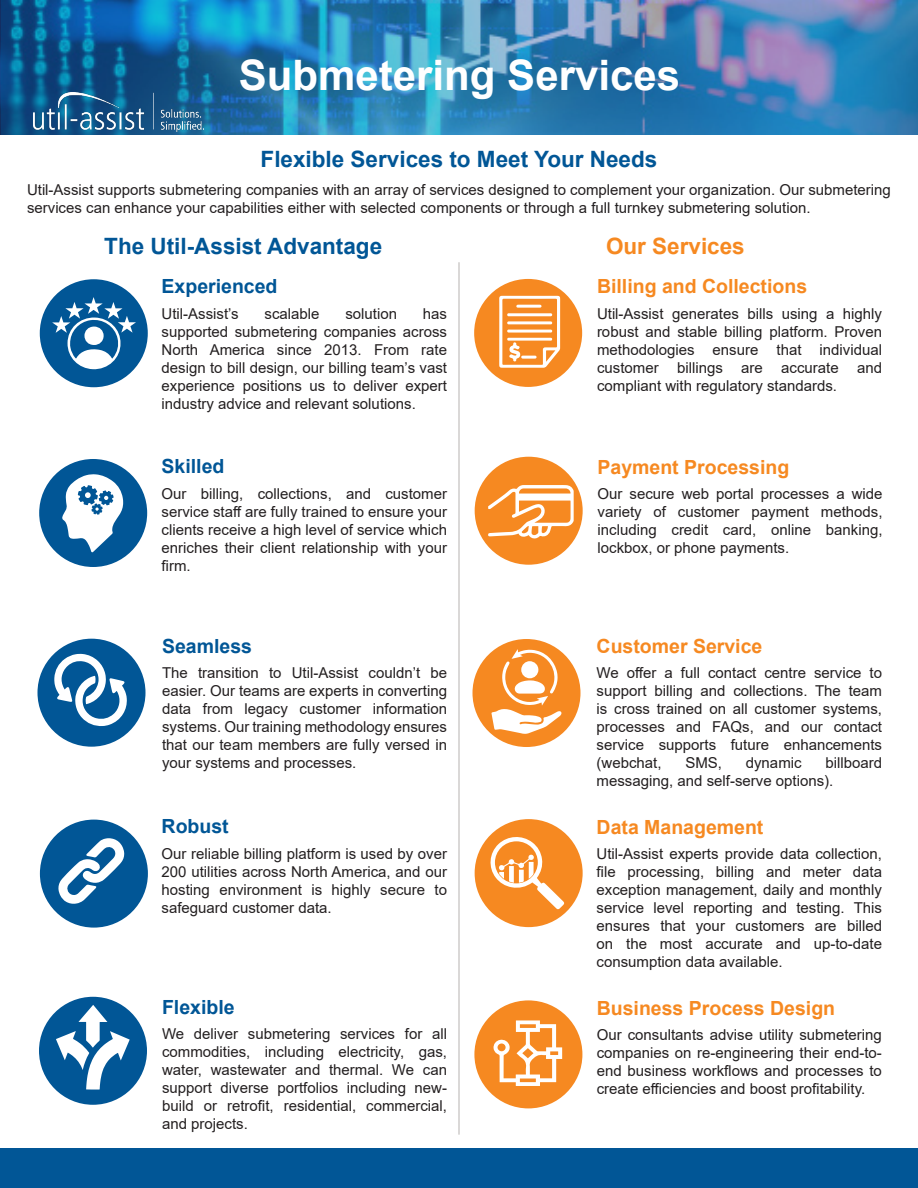
<style>
.page{position:relative;width:918px;height:1188px;background:#fff}
.page>*{position:absolute;margin:0;border:0;box-sizing:border-box;transform-origin:0 0}
.t1{font:700 42px "Arial";color:#fff}
.t2{font:700 22.5px "Arial";color:#015696}
.t3{font:700 22.5px "Arial";color:#f68921}
.t4{font:700 19.5px "Arial";color:#f68921}
.t5{font:700 19.5px "Arial";color:#015696}
.t6{font:15px/18px "Arial";color:#231f20;text-align:justify}
</style>
<div class="page">
<img style="left:1px;top:0;width:917px;height:135px">
<img style="left:33px;top:92px;width:171px;height:40px">
<div style="left:472px;top:639px;width:108px;height:108px;background:#f68921;border-radius:50%"></div>
<svg style="left:491px;top:649px;width:71px;height:85px"></svg>
<div style="left:521px;top:661px;width:18px;height:17px;background:#fff;border-radius:50%"></div>
<div style="left:0;top:1148px;width:918px;height:40px;background:#015696"></div>
<div style="left:474px;top:279px;width:108px;height:108px;background:#f68921;border-radius:50%"></div>
<svg style="left:499px;top:296px;width:61px;height:72px"></svg>
<div style="left:475px;top:819px;width:108px;height:108px;background:#f68921;border-radius:50%"></div>
<svg style="left:488px;top:835px;width:76px;height:74px"></svg>
<hr style="left:458px;top:262px;width:2px;height:873px;background:#ceccca">
<div style="left:40px;top:279px;width:108px;height:108px;background:#015696;border-radius:50%"></div>
<svg style="left:52px;top:297px;width:84px;height:73px"></svg>
<div style="left:39px;top:459px;width:108px;height:108px;background:#015696;border-radius:50%"></div>
<svg style="left:62px;top:474px;width:61px;height:79px"></svg>
<div style="left:38px;top:639px;width:108px;height:108px;background:#015696;border-radius:50%"></div>
<svg style="left:54px;top:654px;width:73px;height:72px"></svg>
<div style="left:40px;top:820px;width:108px;height:108px;background:#015696;border-radius:50%"></div>
<svg style="left:58px;top:838px;width:66px;height:66px"></svg>
<div style="left:39px;top:997px;width:108px;height:108px;background:#015696;border-radius:50%"></div>
<svg style="left:56px;top:1005px;width:74px;height:85px"></svg>
<div style="left:475px;top:457px;width:108px;height:108px;background:#f68921;border-radius:50%"></div>
<svg style="left:488px;top:485px;width:86px;height:54px"></svg>
<div style="left:474px;top:1000px;width:108px;height:108px;background:#f68921;border-radius:50%"></div>
<svg style="left:493px;top:1020px;width:69px;height:66px"></svg>
<p class="t1" style="left:239px;top:45px;width:443px">Submetering Services</p>
<p class="t2" style="left:261px;top:143px;width:398px">Flexible Services to Meet Your Needs</p>
<p class="t6" style="left:27px;top:181px;width:865px">Util-Assist supports submetering companies with an array of services designed to complement your organization. Our submetering services can enhance your capabilities either with selected components or through a full turnkey submetering solution.</p>
<p class="t2" style="left:104px;top:230px;width:279px">The Util-Assist Advantage</p>
<p class="t3" style="left:606px;top:230px;width:140px">Our Services</p>
<p class="t5" style="left:162px;top:273px;width:117px">Experienced</p>
<p class="t6" style="left:162px;top:304px;width:79px">Util-Assist’s</p>
<p class="t6" style="left:265px;top:304px;width:57px">scalable</p>
<p class="t6" style="left:345px;top:304px;width:53px">solution</p>
<p class="t4" style="left:597px;top:273px;width:212px">Billing and Collections</p>
<p class="t6" style="left:597px;top:304px;width:287px">Util-Assist generates bills using a highly robust and stable billing platform. Proven methodologies ensure that individual customer billings are accurate and compliant with regulatory standards.</p>
<p class="t6" style="left:162px;top:304px;width:287px;text-indent:261px">has supported submetering companies across North America since 2013. From rate design to bill design, our billing team’s vast experience positions us to deliver expert industry advice and relevant solutions.</p>
<p class="t5" style="left:162px;top:453px;width:64px">Skilled</p>
<p class="t6" style="left:162px;top:484px;width:287px">Our billing, collections, and customer service staff are fully trained to ensure your clients receive a high level of service which enriches their client relationship with your firm.</p>
<p class="t5" style="left:162px;top:632px;width:91px">Seamless</p>
<p class="t6" style="left:162px;top:664px;width:286px">The transition to Util-Assist couldn’t be easier. Our teams are experts in converting data from legacy customer information systems. Our training methodology ensures that our team members are fully versed in your systems and processes.</p>
<p class="t5" style="left:162px;top:813px;width:69px">Robust</p>
<p class="t6" style="left:162px;top:844px;width:287px">Our reliable billing platform is used by over 200 utilities across North America, and our hosting environment is highly secure to safeguard customer data.</p>
<p class="t5" style="left:162px;top:993px;width:74px">Flexible</p>
<p class="t6" style="left:162px;top:1025px;width:287px">We deliver submetering services for all commodities, including electricity, gas, water, wastewater and thermal. We can support diverse portfolios including new&shy;build or retrofit, residential, commercial, and projects.</p>
<p class="t4" style="left:598px;top:453px;width:193px">Payment Processing</p>
<p class="t6" style="left:598px;top:485px;width:287px">Our secure web portal processes a wide variety of customer payment methods, including credit card, online banking, lockbox, or phone payments.</p>
<p class="t4" style="left:597px;top:632px;width:167px">Customer Service</p>
<p class="t6" style="left:597px;top:664px;width:287px">We offer a full contact centre service to support billing and collections. The team is cross trained on all customer systems, processes and FAQs, and our contact service supports future enhancements (webchat,</p>
<p class="t6" style="left:685px;top:754px;width:38px">SMS,</p>
<p class="t6" style="left:746px;top:754px;width:57px">dynamic</p>
<p class="t6" style="left:597px;top:754px;width:287px;text-indent:229px">billboard messaging, and self-serve options).</p>
<p class="t4" style="left:597px;top:813px;width:168px">Data Management</p>
<p class="t6" style="left:597px;top:845px;width:287px">Util-Assist experts provide data collection, file processing, billing and meter data exception management, daily and monthly service level reporting and testing. This ensures that your customers are billed on the most accurate and up-to-date consumption data available.</p>
<p class="t4" style="left:597px;top:994px;width:240px">Business Process Design</p>
<p class="t6" style="left:597px;top:1026px;width:287px">Our consultants advise utility submetering companies on re-engineering their end-to&shy;end business workflows and processes to create efficiencies and boost profitability.</p>
</div>
